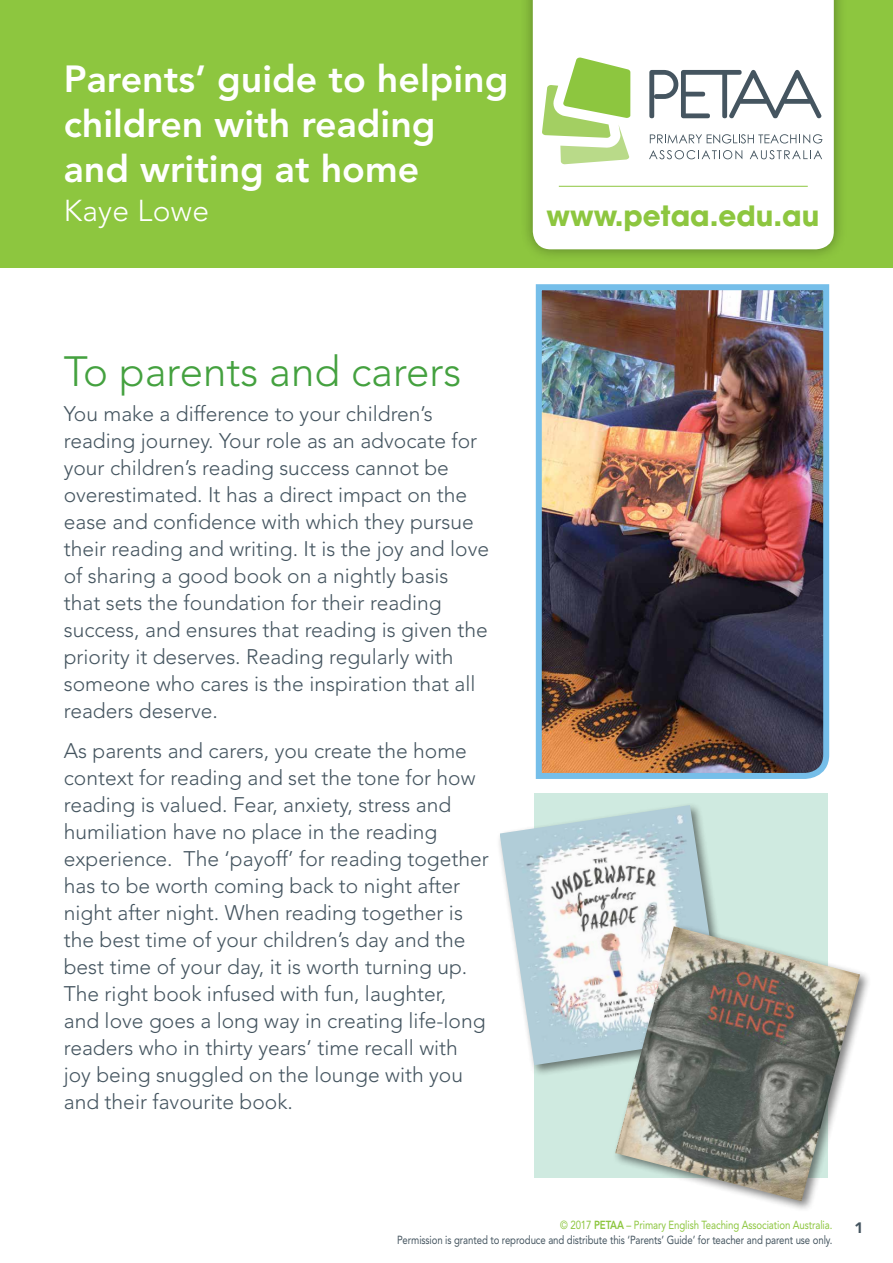
<style>
.page{position:relative;width:893px;height:1263px;background:#fff}
.page>*{position:absolute;margin:0;border:0;box-sizing:border-box;transform-origin:0 0}
.t1{font:300 42px "Avenir";color:#44a13f}
.t2{font:800 37.5px/45px "Avenir";color:#fff}
.t3{font:300 30px "Avenir";letter-spacing:.01em;color:#fff}
.t4{font:700 27.75px "Avant Garde LT";color:#8dc63f}
.t5{font:300 21px/27px "Avenir";color:#455560}
.t6{font:900 15px "Avenir";color:#455560}
.t7{font:11.7px "Avenir";letter-spacing:-.01em;color:#455560;scale:.82 1}
.t8{font:11.7px "Avenir";letter-spacing:-.01em;color:#8dc63f;scale:.82 1}
.s1{font-weight:800}
</style>
<div class="page">
<div style="left:0;top:0;width:893px;height:267px;background:#8dc63f"></div>
<div style="left:534px;top:794px;width:294px;height:384px;background:#cfeae0"></div>
<img style="left:535px;top:284px;width:295px;height:495px">
<div style="left:496px;top:802px;width:240px;height:275px;background:#000;opacity:.5"></div>
<img style="left:500px;top:805px;width:224px;height:260px">
<div style="left:612px;top:923px;width:260px;height:290px;background:#000;opacity:.5"></div>
<img style="left:615px;top:926px;width:245px;height:275px">
<div style="left:520px;top:0;width:327px;height:263px;background:#000;opacity:.35"></div>
<div style="left:533px;top:0;width:301px;height:249px;background:#fff"></div>
<svg style="left:649px;top:70px;width:172px;height:48px;background:#c4c9cc"></svg>
<svg style="left:650px;top:134px;width:172px;height:10px;background:#d4d8da"></svg>
<svg style="left:649px;top:150px;width:93px;height:9px"></svg>
<svg style="left:750px;top:150px;width:72px;height:9px"></svg>
<svg style="left:542px;top:57px;width:88px;height:107px"></svg>
<hr style="left:559px;top:186px;width:249px;height:1px;background:#8dc63f">
<h2 class="t2" style="left:64px;top:57px;width:446px">Parents’ guide to helping children with reading and writing at home</h2>
<h3 class="t3" style="left:64px;top:193px;width:147px">Kaye Lowe</h3>
<h3 class="t4" style="left:546px;top:198px;width:274px">www.petaa.edu.au</h3>
<h1 class="t1" style="left:64px;top:346px;width:399px">To parents and carers</h1>
<p class="t5" style="left:64px;top:400px;width:427px">You make a difference to your children’s reading journey. Your role as an advocate for your children’s reading success cannot be overestimated. It has a direct impact on the ease and confidence with which they pursue their reading and writing. It is the joy and love of sharing a good book on a nightly basis that sets the foundation for their reading success, and ensures that reading is given the priority it deserves. Reading regularly with someone who cares is the inspiration that all readers deserve.</p>
<p class="t5" style="left:64px;top:737px;width:426px">As parents and carers, you create the home context for reading and set the tone for how reading is valued. Fear, anxiety, stress and humiliation have no place in the reading experience. The ‘payoff’ for reading together has to be worth coming back to night after night after night. When reading together is the best time of your children’s day and the best time of your day, it is worth turning up.<br>The right book infused with fun, laughter,<br>and love goes a long way in creating life-long readers who in thirty years’ time recall with joy being snuggled on the lounge with you and their favourite book.</p>
<p class="t8" style="left:560px;top:1218px;width:333px">© 2017 <span class="s1">PETAA</span> – Primary English Teaching Association Australia.</p>
<p class="t6" style="left:854px;top:1219px;width:10px">1</p>
<p class="t7" style="left:397px;top:1233px;width:532px">Permission is granted to reproduce and distribute this ‘Parents’ Guide’ for teacher and parent use only.</p>
</div>
